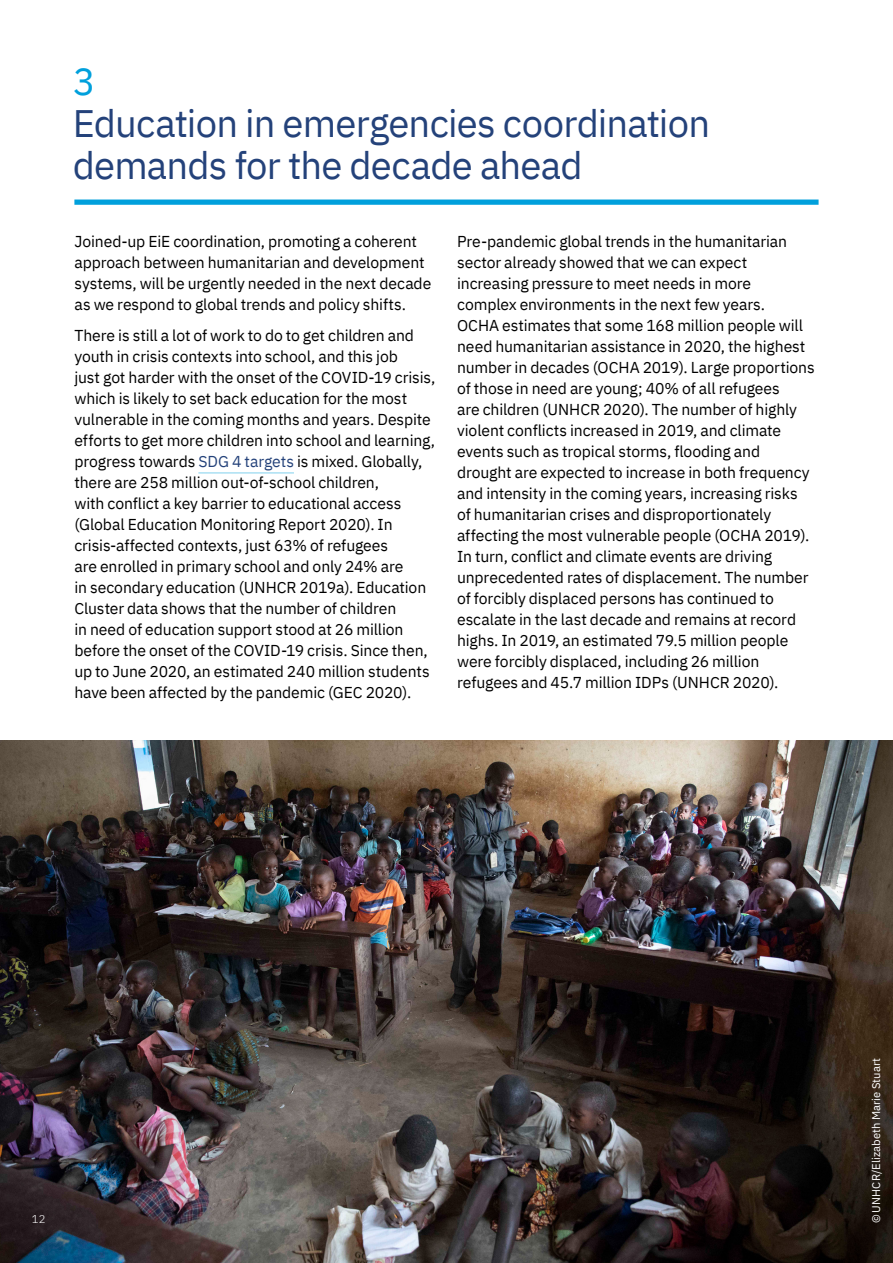
<style>
.page{position:relative;width:893px;height:1263px;background:#fff}
.page>*{position:absolute;margin:0;border:0;box-sizing:border-box;transform-origin:0 0}
.t1{font:38.25px/42px "IBM Plex Sans";letter-spacing:-.02em;color:#24427a}
.t2{font:38.25px "IBM Plex Sans";color:#00a0dc}
.t3{font:15.75px/21px "IBM Plex Sans";letter-spacing:-.005em;color:#000}
.t4{font:11.25px "IBM Plex Sans";letter-spacing:.005em;color:#fff}
.t5{font:300 11.25px "IBM Plex Sans";color:#fff}
.s1{color:#24427a}
</style>
<div class="page">
<img style="left:0;top:740px;width:893px;height:523px">
<div style="left:74px;top:200px;width:745px;height:5px;background:#00a0dc"></div>
<hr style="left:198px;top:473px;width:96px;height:1px;background:#80d0ed">
<h1 class="t2" style="left:73px;top:52px;width:24px">3</h1>
<h1 class="t1" style="left:73px;top:99px;width:639px">Education in emergencies coordination demands for the decade ahead</h1>
<p class="t3" style="left:74px;top:229px;width:358px">Joined-up EiE coordination, promoting a coherent approach between humanitarian and development systems, will be urgently needed in the next decade as we respond to global trends and policy shifts.</p>
<p class="t3" style="left:74px;top:324px;width:362px">There is still a lot of work to do to get children and youth in crisis contexts into school, and this job<br>just got harder with the onset of the COVID-19 crisis, which is likely to set back education for the most vulnerable in the coming months and years. Despite efforts to get more children into school and learning, progress towards <span class="s1">SDG 4 targets</span> is mixed. Globally, there are 258 million out-of-school children,<br>with conflict a key barrier to educational access (Global Education Monitoring Report 2020). In crisis-affected contexts, just 63% of refugees<br>are enrolled in primary school and only 24% are<br>in secondary education (UNHCR 2019a). Education Cluster data shows that the number of children<br>in need of education support stood at 26 million before the onset of the COVID-19 crisis. Since then, up to June 2020, an estimated 240 million students have been affected by the pandemic (GEC 2020).</p>
<p class="t3" style="left:457px;top:229px;width:359px">Pre-pandemic global trends in the humanitarian sector already showed that we can expect increasing pressure to meet needs in more<br>complex environments in the next few years.<br>OCHA estimates that some 168 million people will need humanitarian assistance in 2020, the highest number in decades (OCHA 2019). Large proportions of those in need are young; 40% of all refugees<br>are children (UNHCR 2020). The number of highly violent conflicts increased in 2019, and climate events such as tropical storms, flooding and drought are expected to increase in both frequency and intensity in the coming years, increasing risks of humanitarian crises and disproportionately affecting the most vulnerable people (OCHA 2019).<br>In turn, conflict and climate events are driving unprecedented rates of displacement. The number of forcibly displaced persons has continued to escalate in the last decade and remains at record highs. In 2019, an estimated 79.5 million people were forcibly displaced, including 26 million refugees and 45.7 million IDPs (UNHCR 2020).</p>
<p class="t5" style="left:32px;top:1211px;width:15px">12</p>
<p class="t4" style="left:867px;top:1223px;width:167px;rotate:-90deg">© UNHCR/Elizabeth Marie Stuart</p>
</div>
